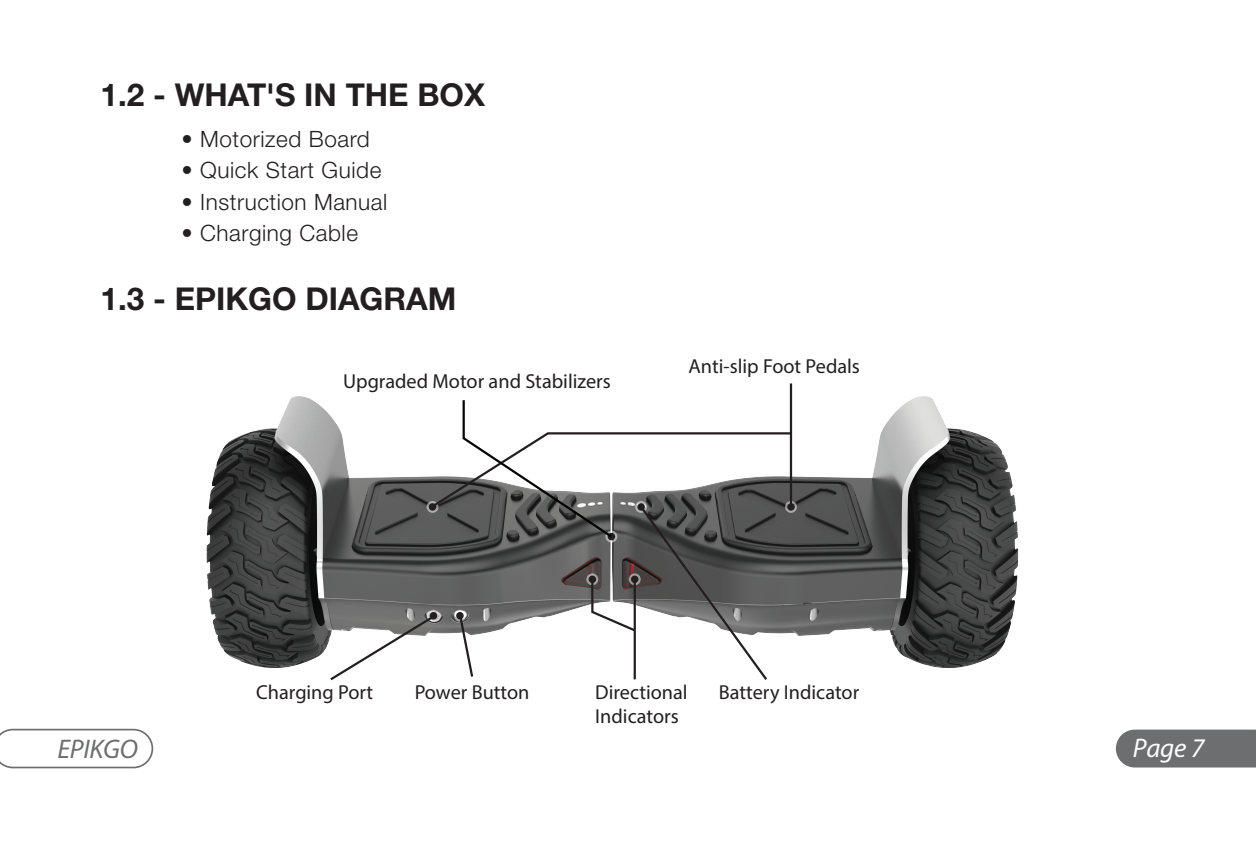
<style>
.page{position:relative;width:1256px;height:851px;background:#fff}
.page>*{position:absolute;margin:0;border:0;box-sizing:border-box;transform-origin:0 0}
.t1{font:700 31.5px "Helvetica Neue LT Std";color:#231f20}
.t2{font:italic 27px "Myriad Pro";letter-spacing:-.005em;color:#6d6e70}
.t3{font:italic 27px "Myriad Pro";color:#fff}
.t4{font:300 22.5px "Helvetica Neue LT Std";letter-spacing:.025em;color:#231f20}
.t5{font:20.25px "Myriad Pro";color:#231f20}
</style>
<div class="page">
<div style="left:1115px;top:729px;width:141px;height:38px;background:#6d6e70"></div>
<svg style="left:0;top:728px;width:97px;height:40px"></svg>
<img style="left:97px;top:383px;width:922px;height:386px">
<svg style="left:785px;top:501px;width:12px;height:12px"></svg>
<hr style="left:790px;top:383px;width:2px;height:121px;background:#231f20">
<div style="left:787px;top:503px;width:7px;height:7px;background:#231f20;border-radius:50%"></div>
<svg style="left:328px;top:398px;width:465px;height:284px"></svg>
<h1 class="t1" style="left:101px;top:75px;width:386px">1.2 - WHAT'S IN THE BOX</h1>
<p class="t4" style="left:182px;top:125px;width:190px">• Motorized Board</p>
<p class="t4" style="left:182px;top:156px;width:201px">• Quick Start Guide</p>
<p class="t4" style="left:182px;top:188px;width:207px">• Instruction Manual</p>
<p class="t4" style="left:182px;top:219px;width:178px">• Charging Cable</p>
<h1 class="t1" style="left:101px;top:280px;width:357px">1.3 - EPIKGO DIAGRAM</h1>
<p class="t5" style="left:343px;top:369px;width:269px">Upgraded Motor and Stabilizers</p>
<p class="t5" style="left:688px;top:353px;width:173px">Anti-slip Foot Pedals</p>
<p class="t5" style="left:256px;top:679px;width:119px">Charging Port</p>
<p class="t5" style="left:415px;top:679px;width:116px">Power Button</p>
<p class="t5" style="left:595px;top:679px;width:94px">Directional</p>
<p class="t5" style="left:719px;top:679px;width:142px">Battery Indicator</p>
<p class="t5" style="left:595px;top:703px;width:85px">Indicators</p>
<h2 class="t2" style="left:57px;top:732px;width:82px">EPIKGO</h2>
<h2 class="t3" style="left:1132px;top:731px;width:73px">Page 7</h2>
</div>
